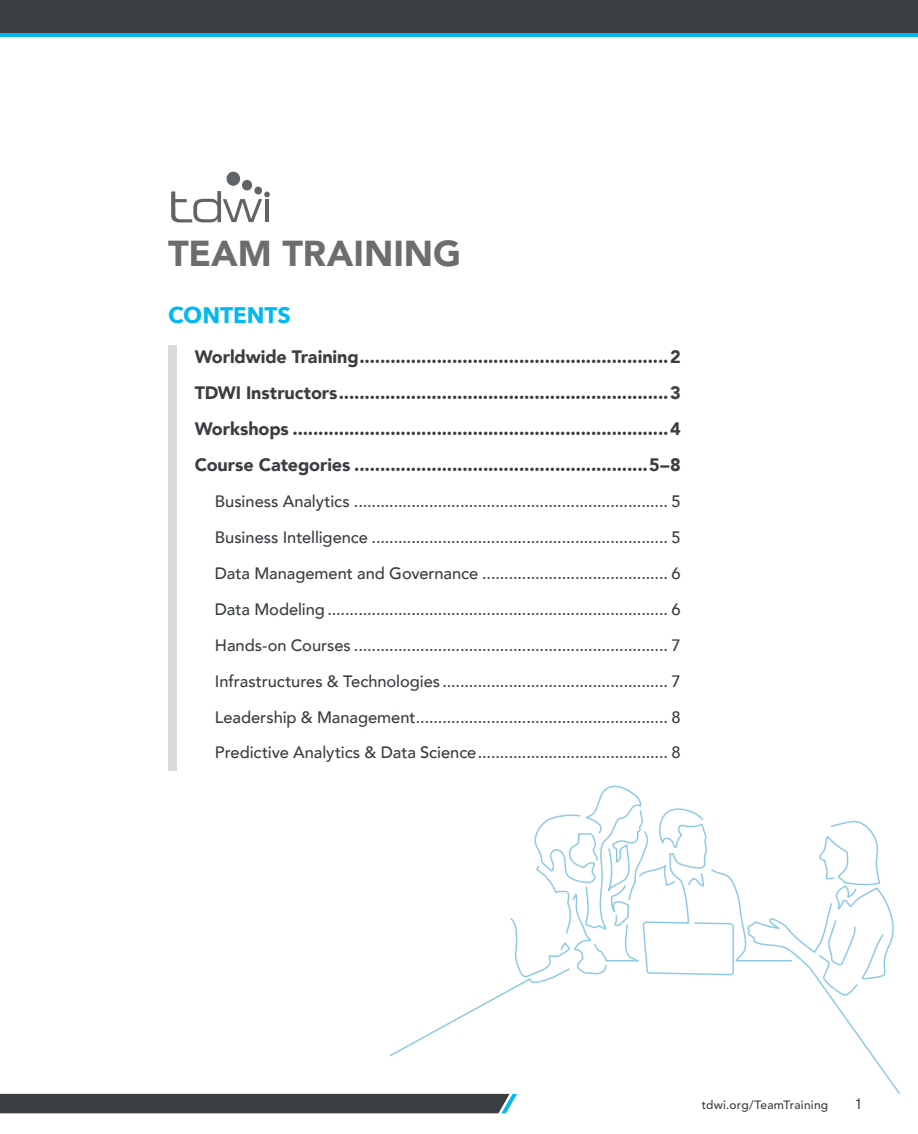
<style>
.page{position:relative;width:918px;height:1134px;background:#fff}
.page>*{position:absolute;margin:0;border:0;box-sizing:border-box;transform-origin:0 0}
.t1{font:900 36px "Avenir";letter-spacing:-.005em;color:#6d6c6e}
.t2{font:700 22.5px "Avenir Next";letter-spacing:-.005em;color:#00b9f1}
.t3{font:900 18px/36px "Avenir";letter-spacing:-.005em;color:#3a3e41;text-align:justify}
.t4{font:500 16.5px/36px "Avenir";letter-spacing:-.005em;color:#3a3e41;text-align:justify}
.t5{font:condensed 15px "Helvetica Neue LT Std";color:#3a3e41}
.t6{font:500 12px "Avenir LT Std";letter-spacing:.02em;color:#3a3e41}
</style>
<div class="page">
<div style="left:0;top:1094px;width:517px;height:19px;background:#3a3e41"></div>
<hr style="left:0;top:32px;width:918px;height:4px;background:#00b9f1">
<div style="left:0;top:0;width:918px;height:33px;background:#3a3e41"></div>
<svg style="left:171px;top:191px;width:99px;height:31px"></svg>
<div style="left:226px;top:172px;width:14px;height:14px;background:#616467;border-radius:50%"></div>
<svg style="left:242px;top:180px;width:10px;height:10px"></svg>
<div style="left:254px;top:187px;width:8px;height:8px;background:#616467;border-radius:50%"></div>
<div style="left:168px;top:345px;width:9px;height:425px;background:#d8d9d9"></div>
<hr style="left:0;top:38px;width:1px;height:1056px;background:#3a3e41">
<svg style="left:388px;top:785px;width:512px;height:310px"></svg>
<h1 class="t1" style="left:168px;top:222px;width:295px">TEAM TRAINING</h1>
<h2 class="t2" style="left:168px;top:296px;width:124px">CONTENTS</h2>
<p class="t3" style="left:195px;top:338px;width:488px">Worldwide Training............................................................2<br>TDWI Instructors................................................................3<br>Workshops .........................................................................4<br>Course Categories .........................................................5–8</p>
<p class="t4" style="left:215px;top:482px;width:467px">Business Analytics ....................................................................... 5<br>Business Intelligence ................................................................... 5<br>Data Management and Governance .......................................... 6<br>Data Modeling............................................................................. 6<br>Hands-on Courses ....................................................................... 7<br>Infrastructures &amp; Technologies ................................................... 7<br>Leadership &amp; Management......................................................... 8<br>Predictive Analytics &amp; Data Science........................................... 8</p>
<p class="t6" style="left:702px;top:1098px;width:128px">tdwi.org/TeamTraining</p>
<p class="t5" style="left:855px;top:1095px;width:9px">1</p>
</div>
